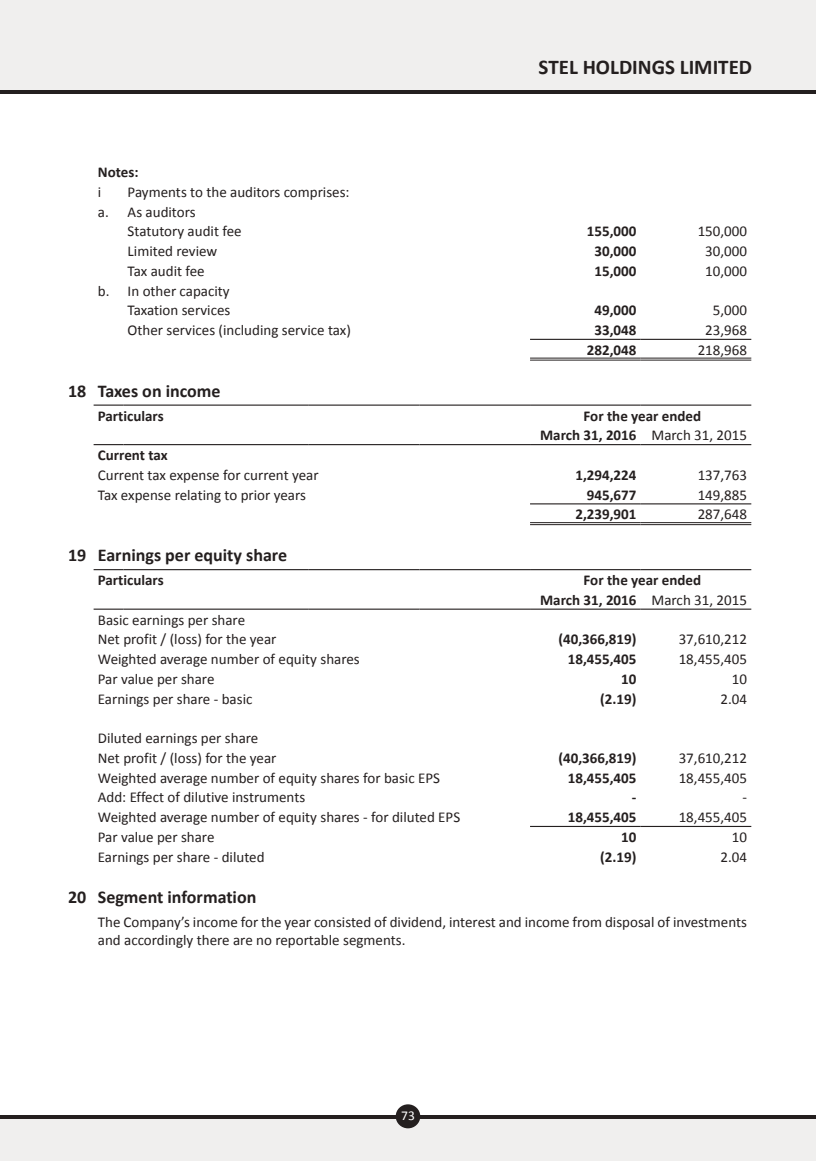
<style>
.page{position:relative;width:816px;height:1161px;background:#fff}
.page>*{position:absolute;margin:0;border:0;box-sizing:border-box;transform-origin:0 0}
.t1{font:700 21px "Calibri";color:#241f1f}
.t2{font:700 18px "Calibri";color:#241f1f}
.t3{font:15px/19.8px "Calibri";color:#241f1f}
.t4{font:700 15px/19.8px "Calibri";color:#241f1f;text-align:center}
.t5{font:13.5px "Calibri";color:#fff}
.s1{font-weight:400}
</style>
<div class="page">
<div style="left:0;top:1118px;width:815px;height:43px;background:#f0efee"></div>
<hr style="left:0;top:1115px;width:815px;height:3px;background:#241f1f">
<div style="left:0;top:0;width:815px;height:90px;background:#f0efee"></div>
<hr style="left:0;top:90px;width:815px;height:4px;background:#241f1f">
<div style="left:395px;top:1104px;width:25px;height:24px;background:#241f1f;border-radius:50%"></div>
<hr style="left:530px;top:358px;width:110px;height:1px;background:#241f1f">
<hr style="left:530px;top:360px;width:110px;height:1px;background:#241f1f">
<hr style="left:640px;top:358px;width:111px;height:1px;background:#241f1f">
<hr style="left:640px;top:360px;width:111px;height:1px;background:#241f1f">
<hr style="left:530px;top:339px;width:110px;height:1px;background:#241f1f">
<hr style="left:640px;top:339px;width:111px;height:1px;background:#241f1f">
<svg style="left:94px;top:405px;width:29px;height:1px"></svg>
<hr style="left:123px;top:405px;width:186px;height:1px;background:#241f1f">
<hr style="left:309px;top:405px;width:110px;height:1px;background:#241f1f">
<hr style="left:419px;top:405px;width:111px;height:1px;background:#241f1f">
<svg style="left:94px;top:444px;width:29px;height:1px"></svg>
<hr style="left:123px;top:444px;width:186px;height:1px;background:#241f1f">
<hr style="left:309px;top:444px;width:110px;height:1px;background:#241f1f">
<hr style="left:419px;top:444px;width:111px;height:1px;background:#241f1f">
<hr style="left:530px;top:405px;width:110px;height:1px;background:#241f1f">
<hr style="left:640px;top:405px;width:111px;height:1px;background:#241f1f">
<hr style="left:530px;top:444px;width:110px;height:1px;background:#241f1f">
<hr style="left:640px;top:444px;width:111px;height:1px;background:#241f1f">
<hr style="left:530px;top:503px;width:110px;height:1px;background:#241f1f">
<hr style="left:640px;top:503px;width:111px;height:1px;background:#241f1f">
<hr style="left:530px;top:522px;width:110px;height:1px;background:#241f1f">
<hr style="left:530px;top:524px;width:110px;height:1px;background:#241f1f">
<hr style="left:640px;top:522px;width:111px;height:1px;background:#241f1f">
<hr style="left:640px;top:524px;width:111px;height:1px;background:#241f1f">
<svg style="left:94px;top:569px;width:29px;height:1px"></svg>
<hr style="left:123px;top:569px;width:186px;height:1px;background:#241f1f">
<hr style="left:309px;top:569px;width:110px;height:1px;background:#241f1f">
<hr style="left:419px;top:569px;width:111px;height:1px;background:#241f1f">
<svg style="left:94px;top:609px;width:29px;height:1px"></svg>
<hr style="left:123px;top:609px;width:186px;height:1px;background:#241f1f">
<hr style="left:309px;top:609px;width:110px;height:1px;background:#241f1f">
<hr style="left:419px;top:609px;width:111px;height:1px;background:#241f1f">
<hr style="left:530px;top:569px;width:110px;height:1px;background:#241f1f">
<hr style="left:640px;top:569px;width:111px;height:1px;background:#241f1f">
<hr style="left:530px;top:609px;width:110px;height:1px;background:#241f1f">
<hr style="left:640px;top:609px;width:111px;height:1px;background:#241f1f">
<hr style="left:530px;top:826px;width:110px;height:1px;background:#241f1f">
<hr style="left:640px;top:826px;width:111px;height:1px;background:#241f1f">
<h1 class="t1" style="left:538px;top:54px;width:215px">STEL HOLDINGS LIMITED</h1>
<p class="t4" style="left:98px;top:162px;width:42px">Notes:</p>
<p class="t3" style="left:98px;top:182px;width:5px">i</p>
<p class="t3" style="left:128px;top:182px;width:223px">Payments to the auditors comprises:</p>
<p class="t3" style="left:98px;top:202px;width:99px">a. As auditors</p>
<p class="t3" style="left:128px;top:222px;width:115px">Statutory audit fee</p>
<p class="t4" style="left:586px;top:221px;width:51px">155,000</p>
<p class="t3" style="left:697px;top:222px;width:51px">150,000</p>
<p class="t3" style="left:128px;top:241px;width:91px">Limited review</p>
<p class="t4" style="left:594px;top:241px;width:43px">30,000</p>
<p class="t3" style="left:705px;top:241px;width:43px">30,000</p>
<p class="t3" style="left:128px;top:261px;width:79px">Tax audit fee</p>
<p class="t4" style="left:594px;top:261px;width:43px">15,000</p>
<p class="t3" style="left:705px;top:261px;width:43px">10,000</p>
<p class="t3" style="left:98px;top:281px;width:134px;text-align:right">b. In other capacity<br>Taxation services</p>
<p class="t4" style="left:594px;top:300px;width:43px">49,000</p>
<p class="t3" style="left:712px;top:301px;width:36px">5,000</p>
<p class="t3" style="left:128px;top:320px;width:225px">Other services (including service tax)</p>
<p class="t4" style="left:594px;top:320px;width:43px">33,048</p>
<p class="t3" style="left:705px;top:320px;width:43px">23,968</p>
<p class="t4" style="left:586px;top:340px;width:51px">282,048</p>
<p class="t3" style="left:697px;top:340px;width:51px">218,968</p>
<p class="t2" style="left:68px;top:379px;width:154px">18 Taxes on income</p>
<p class="t4" style="left:98px;top:406px;width:67px">Particulars</p>
<p class="t4" style="left:540px;top:406px;width:208px">For the year ended<br>March 31, 2016 <span class="s1">March 31, 2015</span></p>
<p class="t4" style="left:98px;top:445px;width:71px">Current tax</p>
<p class="t3" style="left:98px;top:465px;width:222px">Current tax expense for current year</p>
<p class="t4" style="left:575px;top:465px;width:62px">1,294,224</p>
<p class="t3" style="left:697px;top:465px;width:51px">137,763</p>
<p class="t3" style="left:98px;top:485px;width:209px">Tax expense relating to prior years</p>
<p class="t4" style="left:586px;top:485px;width:51px">945,677</p>
<p class="t3" style="left:697px;top:485px;width:51px">149,885</p>
<p class="t4" style="left:575px;top:505px;width:62px">2,239,901</p>
<p class="t3" style="left:697px;top:505px;width:51px">287,648</p>
<p class="t2" style="left:68px;top:544px;width:220px">19 Earnings per equity share</p>
<p class="t4" style="left:98px;top:570px;width:67px">Particulars</p>
<p class="t4" style="left:540px;top:570px;width:208px">For the year ended<br>March 31, 2016 <span class="s1">March 31, 2015</span></p>
<p class="t3" style="left:98px;top:610px;width:180px">Basic earnings per share<br>Net profit / (loss) for the year</p>
<p class="t4" style="left:558px;top:630px;width:79px">(40,366,819)</p>
<p class="t3" style="left:678px;top:630px;width:70px">37,610,212</p>
<p class="t3" style="left:98px;top:649px;width:263px">Weighted average number of equity shares</p>
<p class="t4" style="left:567px;top:649px;width:70px">18,455,405</p>
<p class="t3" style="left:678px;top:649px;width:70px">18,455,405</p>
<p class="t3" style="left:98px;top:669px;width:118px">Par value per share</p>
<p class="t4" style="left:621px;top:669px;width:17px">10</p>
<p class="t3" style="left:731px;top:669px;width:17px">10</p>
<p class="t3" style="left:98px;top:689px;width:156px">Earnings per share - basic</p>
<p class="t4" style="left:600px;top:689px;width:38px">(2.19)</p>
<p class="t3" style="left:720px;top:689px;width:28px">2.04</p>
<p class="t3" style="left:98px;top:728px;width:180px">Diluted earnings per share<br>Net profit / (loss) for the year</p>
<p class="t4" style="left:558px;top:748px;width:79px">(40,366,819)</p>
<p class="t3" style="left:678px;top:748px;width:70px">37,610,212</p>
<p class="t3" style="left:98px;top:768px;width:344px">Weighted average number of equity shares for basic EPS</p>
<p class="t4" style="left:567px;top:768px;width:70px">18,455,405</p>
<p class="t3" style="left:678px;top:768px;width:70px">18,455,405</p>
<p class="t3" style="left:98px;top:788px;width:209px">Add: Effect of dilutive instruments</p>
<p class="t4" style="left:631px;top:788px;width:6px">-</p>
<p class="t3" style="left:742px;top:788px;width:6px">-</p>
<p class="t3" style="left:98px;top:807px;width:364px">Weighted average number of equity shares - for diluted EPS</p>
<p class="t4" style="left:567px;top:807px;width:70px">18,455,405</p>
<p class="t3" style="left:678px;top:807px;width:70px">18,455,405</p>
<p class="t3" style="left:98px;top:827px;width:118px">Par value per share</p>
<p class="t4" style="left:621px;top:827px;width:17px">10</p>
<p class="t3" style="left:731px;top:827px;width:17px">10</p>
<p class="t3" style="left:98px;top:847px;width:168px">Earnings per share - diluted</p>
<p class="t4" style="left:600px;top:847px;width:38px">(2.19)</p>
<p class="t3" style="left:720px;top:847px;width:28px">2.04</p>
<p class="t2" style="left:68px;top:886px;width:190px">20 Segment information</p>
<p class="t3" style="left:98px;top:914px;width:650px;line-height:18px">The Company’s income for the year consisted of dividend, interest and income from disposal of investments and accordingly there are no reportable segments.</p>
<p class="t5" style="left:401px;top:1107px;width:15px">73</p>
</div>
